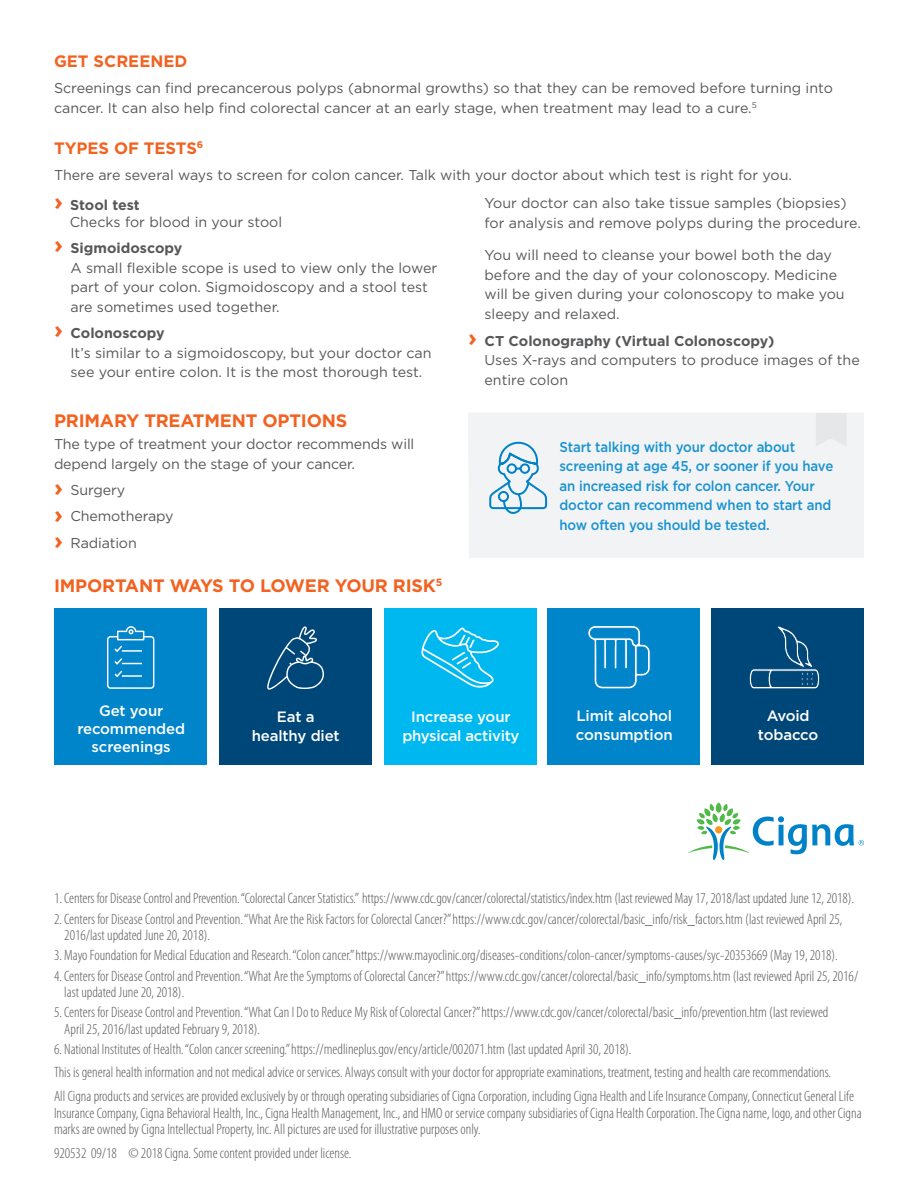
<style>
.page{position:relative;width:918px;height:1188px;background:#fff}
.page>*{position:absolute;margin:0;border:0;box-sizing:border-box;transform-origin:0 0}
.Body_copy__book_9_5{font:700 18px "Gotham";letter-spacing:-.01em;color:#f26221}
.M-Subhead-color{font:700 18px "Gotham";letter-spacing:-.01em;color:#f26221}
.M-Body_Copy{font:700 16.5px "Gotham";color:#f26221}
.Legal_copy_Cat{font:300 condensed 15px/16.5px "Myriad Pro";color:#57585a}
.Body_copy__book_9_5-2{font:500 15px/18px "Gotham";letter-spacing:-.01em;color:#fff}
.M-Body_Copy-2{font:14.25px/19.5px "Gotham";color:#57585a}
.t1{font:500 14.25px/19.5px "Gotham";letter-spacing:-.01em;color:#1893d2;scale:.93 1}
.s1{font-weight:700;font-size:24px;color:#f26221}
.s2{font-weight:700}
</style>
<div class="page">
<svg style="left:688px;top:802px;width:176px;height:58px"></svg>
<div style="left:468px;top:413px;width:396px;height:145px;background:#f2f3f4"></div>
<svg style="left:816px;top:413px;width:31px;height:33px"></svg>
<svg style="left:488px;top:431px;width:60px;height:83px"></svg>
<div style="left:55px;top:608px;width:152px;height:157px;background:#0084ca"></div>
<div style="left:219px;top:608px;width:153px;height:157px;background:#004779"></div>
<div style="left:384px;top:608px;width:152px;height:157px;background:#00b8f0"></div>
<div style="left:711px;top:608px;width:152px;height:157px;background:#004779"></div>
<div style="left:548px;top:608px;width:152px;height:157px;background:#0084ca"></div>
<svg style="left:267px;top:626px;width:57px;height:64px"></svg>
<svg style="left:421px;top:627px;width:78px;height:61px"></svg>
<svg style="left:107px;top:626px;width:47px;height:63px"></svg>
<svg style="left:587px;top:625px;width:64px;height:64px"></svg>
<svg style="left:749px;top:626px;width:71px;height:63px"></svg>
<p class="M-Body_Copy" style="left:54px;top:50px;width:135px">GET SCREENED</p>
<p class="M-Body_Copy-2" style="left:54px;top:78px;width:780px">Screenings can find precancerous polyps (abnormal growths) so that they can be removed before turning into cancer. It can also help find colorectal cancer at an early stage, when treatment may lead to a cure.<sup>5</sup></p>
<p class="M-Body_Copy" style="left:54px;top:137px;width:151px">TYPES OF TESTS<sup>6</sup></p>
<p class="M-Body_Copy-2" style="left:54px;top:165px;width:740px">There are several ways to screen for colon cancer. Talk with your doctor about which test is right for you.</p>
<p class="M-Body_Copy-2" style="left:70px;top:196px;width:214px;line-height:17.1px;text-indent:-16px"><span class="s1">›</span> <span class="s2">Stool test<br></span>Checks for blood in your stool</p>
<p class="M-Body_Copy-2" style="left:70px;top:238px;width:368px;text-indent:-16px"><span class="s1">›</span> <span class="s2">Sigmoidoscopy<br></span>A small flexible scope is used to view only the lower part of your colon. Sigmoidoscopy and a stool test are sometimes used together.</p>
<p class="M-Body_Copy-2" style="left:70px;top:323px;width:363px;text-indent:-16px"><span class="s1">›</span> <span class="s2">Colonoscopy<br></span>It’s similar to a sigmoidoscopy, but your doctor can see your entire colon. It is the most thorough test.</p>
<p class="M-Subhead-color" style="left:54px;top:409px;width:295px">PRIMARY TREATMENT OPTIONS</p>
<p class="M-Body_Copy-2" style="left:54px;top:434px;width:362px">The type of treatment your doctor recommends will depend largely on the stage of your cancer.</p>
<p class="M-Body_Copy-2" style="left:54px;top:480px;width:73px"><span class="s1">›</span> Surgery</p>
<p class="M-Body_Copy-2" style="left:54px;top:506px;width:121px"><span class="s1">›</span> Chemotherapy</p>
<p class="M-Body_Copy-2" style="left:54px;top:533px;width:84px"><span class="s1">›</span> Radiation</p>
<p class="Body_copy__book_9_5" style="left:54px;top:573px;width:390px">IMPORTANT WAYS TO LOWER YOUR RISK<sup>5</sup></p>
<p class="M-Body_Copy-2" style="left:484px;top:193px;width:378px">Your doctor can also take tissue samples (biopsies) for analysis and remove polyps during the procedure.</p>
<p class="M-Body_Copy-2" style="left:484px;top:245px;width:362px">You will need to cleanse your bowel both the day before and the day of your colonoscopy. Medicine will be given during your colonoscopy to make you sleepy and relaxed.</p>
<p class="M-Body_Copy-2" style="left:484px;top:330px;width:377px;text-indent:-16px"><span class="s1">›</span> <span class="s2">CT Colonography (Virtual Colonoscopy)<br></span>Uses X-rays and computers to produce images of the entire colon</p>
<p class="t1" style="left:559px;top:437px;width:296px">Start talking with your doctor about screening at age 45, or sooner if you have an increased risk for colon cancer. Your doctor can recommend when to start and how often you should be tested.</p>
<p class="Body_copy__book_9_5-2" style="left:77px;top:701px;width:109px;text-align:center">Get your recommended screenings</p>
<p class="Body_copy__book_9_5-2" style="left:277px;top:707px;width:39px">Eat a</p>
<p class="Body_copy__book_9_5-2" style="left:252px;top:727px;width:90px">healthy diet</p>
<p class="Body_copy__book_9_5-2" style="left:411px;top:707px;width:101px">Increase your</p>
<p class="Body_copy__book_9_5-2" style="left:402px;top:727px;width:119px">physical activity</p>
<p class="Body_copy__book_9_5-2" style="left:576px;top:705px;width:98px;line-height:19.5px">Limit alcohol consumption</p>
<p class="Body_copy__book_9_5-2" style="left:767px;top:706px;width:44px">Avoid</p>
<p class="Body_copy__book_9_5-2" style="left:758px;top:726px;width:62px">tobacco</p>
<p class="Legal_copy_Cat" style="left:54px;top:890px;width:801px">1. Centers for Disease Control and Prevention. “Colorectal Cancer Statistics.” https://www.cdc.gov/cancer/colorectal/statistics/index.htm (last reviewed May 17, 2018/last updated June 12, 2018).</p>
<p class="Legal_copy_Cat" style="left:64px;top:911px;width:780px;text-indent:-10px">2. Centers for Disease Control and Prevention. “What Are the Risk Factors for Colorectal Cancer?” https://www.cdc.gov/cancer/colorectal/basic_info/risk_factors.htm (last reviewed April 25,<br>2016/last updated June 20, 2018).</p>
<p class="Legal_copy_Cat" style="left:54px;top:948px;width:785px">3. Mayo Foundation for Medical Education and Research. “Colon cancer.” https://www.mayoclinic.org/diseases-conditions/colon-cancer/symptoms-causes/syc-20353669 (May 19, 2018).</p>
<p class="Legal_copy_Cat" style="left:64px;top:968px;width:795px;text-indent:-10px">4. Centers for Disease Control and Prevention. “What Are the Symptoms of Colorectal Cancer?” https://www.cdc.gov/cancer/colorectal/basic_info/symptoms.htm (last reviewed April 25, 2016/ last updated June 20, 2018).</p>
<p class="Legal_copy_Cat" style="left:64px;top:1005px;width:766px;text-indent:-10px">5. Centers for Disease Control and Prevention. “What Can I Do to Reduce My Risk of Colorectal Cancer?” https://www.cdc.gov/cancer/colorectal/basic_info/prevention.htm (last reviewed<br>April 25, 2016/last updated February 9, 2018).</p>
<p class="Legal_copy_Cat" style="left:54px;top:1041px;width:579px">6. National Institutes of Health. “Colon cancer screening.” https://medlineplus.gov/ency/article/002071.htm (last updated April 30, 2018).</p>
<p class="Legal_copy_Cat" style="left:54px;top:1065px;width:779px">This is general health information and not medical advice or services. Always consult with your doctor for appropriate examinations, treatment, testing and health care recommendations.</p>
<p class="Legal_copy_Cat" style="left:54px;top:1088px;width:809px">All Cigna products and services are provided exclusively by or through operating subsidiaries of Cigna Corporation, including Cigna Health and Life Insurance Company, Connecticut General Life<br>Insurance Company, Cigna Behavioral Health, Inc., Cigna Health Management, Inc., and HMO or service company subsidiaries of Cigna Health Corporation. The Cigna name, logo, and other Cigna marks are owned by Cigna Intellectual Property, Inc. All pictures are used for illustrative purposes only.</p>
<p class="Legal_copy_Cat" style="left:54px;top:1145px;width:299px">920532 09/18 © 2018 Cigna. Some content provided under license.</p>
</div>
